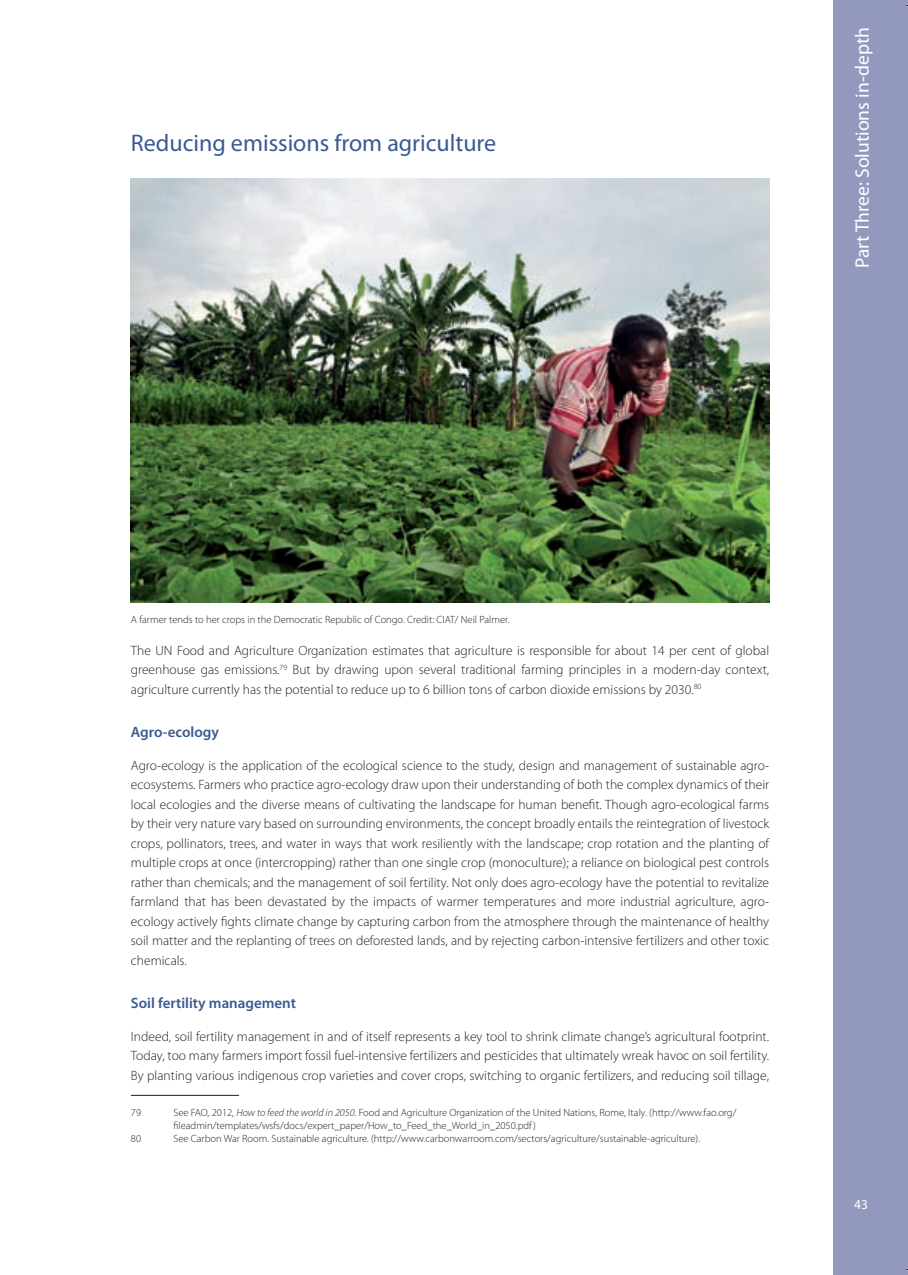
<style>
.page{position:relative;width:908px;height:1275px;background:#fff}
.page>*{position:absolute;margin:0;border:0;box-sizing:border-box;transform-origin:0 0}
.t1{font:24px "Myriad Pro";color:#3a5a92}
.t2{font:19.5px "Myriad Pro";color:#fff}
.t3{font:600 15px "Myriad Pro";color:#3a5a92}
.t4{font:300 13.5px/19.5px "Myriad Pro";color:#231f20;text-align:justify}
.t5{font:13.5px "Myriad Pro";color:#fff}
.t6{font:300 10.5px/12.6px "Myriad Pro";color:#231f20}
.s1{font-style:italic}
</style>
<div class="page">
<div style="left:832px;top:0;width:75px;height:1274px;background:#9399be"></div>
<img style="left:131px;top:178px;width:638px;height:424px">
<hr style="left:131px;top:1094px;width:108px;height:1px;background:#231f20">
<h1 class="t1" style="left:131px;top:128px;width:367px">Reducing emissions from agriculture</h1>
<h2 class="t2" style="left:850px;top:268px;width:243px;rotate:-90deg">Part Three: Solutions in-depth</h2>
<p class="t6" style="left:131px;top:612px;width:380px">A farmer tends to her crops in the Democratic Republic of Congo. Credit: CIAT/ Neil Palmer.</p>
<p class="t4" style="left:131px;top:640px;width:639px">The UN Food and Agriculture Organization estimates that agriculture is responsible for about 14 per cent of global greenhouse gas emissions.<sup>79</sup> But by drawing upon several traditional farming principles in a modern-day context, agriculture currently has the potential to reduce up to 6 billion tons of carbon dioxide emissions by 2030.<sup>80</sup></p>
<p class="t3" style="left:131px;top:722px;width:89px">Agro-ecology</p>
<p class="t4" style="left:131px;top:755px;width:639px">Agro-ecology is the application of the ecological science to the study, design and management of sustainable agro&shy;ecosystems. Farmers who practice agro-ecology draw upon their understanding of both the complex dynamics of their local ecologies and the diverse means of cultivating the landscape for human benefit. Though agro-ecological farms by their very nature vary based on surrounding environments, the concept broadly entails the reintegration of livestock crops, pollinators, trees, and water in ways that work resiliently with the landscape; crop rotation and the planting of multiple crops at once (intercropping) rather than one single crop (monoculture); a reliance on biological pest controls rather than chemicals; and the management of soil fertility. Not only does agro-ecology have the potential to revitalize farmland that has been devastated by the impacts of warmer temperatures and more industrial agriculture, agro&shy;ecology actively fights climate change by capturing carbon from the atmosphere through the maintenance of healthy soil matter and the replanting of trees on deforested lands, and by rejecting carbon-intensive fertilizers and other toxic chemicals.</p>
<p class="t3" style="left:131px;top:993px;width:167px">Soil fertility management</p>
<p class="t4" style="left:131px;top:1026px;width:639px">Indeed, soil fertility management in and of itself represents a key tool to shrink climate change’s agricultural footprint.<br>Today, too many farmers import fossil fuel-intensive fertilizers and pesticides that ultimately wreak havoc on soil fertility.<br>By planting various indigenous crop varieties and cover crops, switching to organic fertilizers, and reducing soil tillage,</p>
<p class="t6" style="left:131px;top:1106px;width:12px">79</p>
<p class="t6" style="left:173px;top:1106px;width:564px">See FAO, 2012, <span class="s1">How to feed the world in 2050</span>. Food and Agriculture Organization of the United Nations, Rome, Italy. (http://www.fao.org/ fileadmin/templates/wsfs/docs/expert_paper/How_to_Feed_the_World_in_2050.pdf )</p>
<p class="t6" style="left:131px;top:1131px;width:12px">80</p>
<p class="t6" style="left:173px;top:1131px;width:528px">See Carbon War Room. Sustainable agriculture. (http://www.carbonwarroom.com/sectors/agriculture/sustainable-agriculture).</p>
<p class="t5" style="left:854px;top:1195px;width:15px">43</p>
</div>
